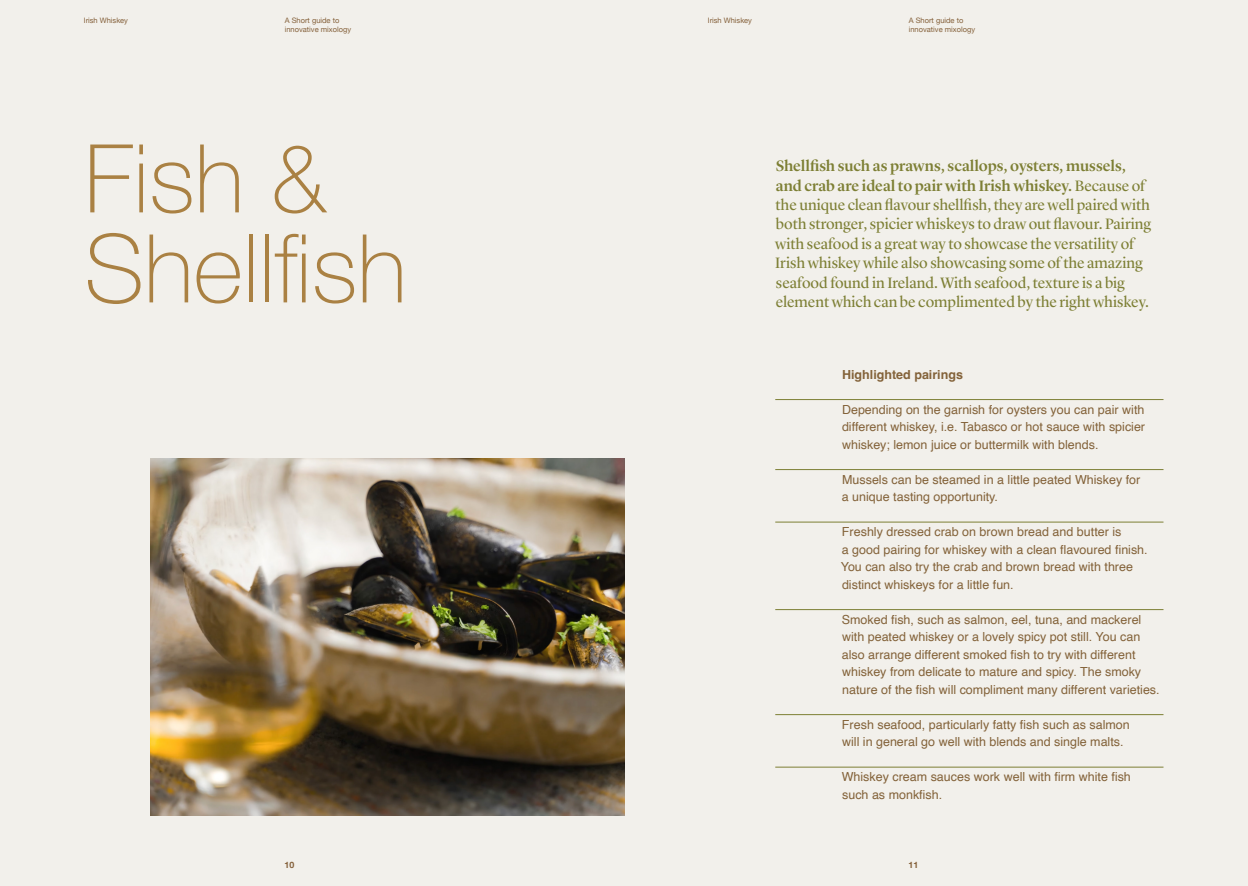
<style>
.page{position:relative;width:1248px;height:886px;background:#fff}
.page>*{position:absolute;margin:0;border:0;box-sizing:border-box;transform-origin:0 0}
.t1{font:100 95px/90px "Helvetica Neue";color:#aa8143}
.t2{font:15.62px/19.4px "Lyon Display";color:#7d7f34}
.t3{font:500 15.62px "Lyon Display";color:#7d7f34}
.t4{font:12.5px/17.5px "Helvetica";color:#836239}
.t5{font:700 12.5px "Helvetica";color:#836239}
.t6{font:700 8.75px "Helvetica Neue";color:#85613b}
.t7{font:7.5px/8.8px "Helvetica Neue";color:#85613b}
.s1{font-weight:500}
</style>
<div class="page">
<div style="left:0;top:0;width:624px;height:886px;background:#f2f0eb"></div>
<div style="left:624px;top:0;width:623px;height:886px;background:#f2f0eb"></div>
<hr style="left:775px;top:399px;width:388px;height:1px;background:#7d7f34">
<hr style="left:775px;top:469px;width:388px;height:1px;background:#7d7f34">
<hr style="left:775px;top:522px;width:388px;height:1px;background:#7d7f34">
<hr style="left:775px;top:609px;width:388px;height:1px;background:#7d7f34">
<hr style="left:775px;top:714px;width:388px;height:1px;background:#7d7f34">
<hr style="left:775px;top:767px;width:388px;height:1px;background:#7d7f34">
<img style="left:151px;top:459px;width:473px;height:356px">
<p class="t7" style="left:84px;top:16px;width:46px">Irish Whiskey</p>
<p class="t7" style="left:285px;top:16px;width:68px">A Short guide to innovative mixology</p>
<p class="t1" style="left:84px;top:129px;width:324px">Fish &amp;<br>Shellfish</p>
<p class="t6" style="left:284px;top:858px;width:11px">10</p>
<p class="t7" style="left:707px;top:16px;width:46px">Irish Whiskey</p>
<p class="t7" style="left:908px;top:16px;width:68px">A Short guide to innovative mixology</p>
<p class="t3" style="left:775px;top:154px;width:351px">Shellfish such as prawns, scallops, oysters, mussels,</p>
<p class="t2" style="left:775px;top:175px;width:377px"><span class="s1">and crab are ideal to pair with Irish whiskey.</span> Because of the unique clean flavour shellfish, they are well paired with both stronger, spicier whiskeys to draw out flavour. Pairing with seafood is a great way to showcase the versatility of Irish whiskey while also showcasing some of the amazing seafood found in Ireland. With seafood, texture is a big</p>
<p class="t2" style="left:775px;top:291px;width:374px">element which can be complimented by the right whiskey.</p>
<p class="t5" style="left:842px;top:367px;width:122px">Highlighted pairings</p>
<p class="t4" style="left:842px;top:401px;width:304px;text-align:justify">Depending on the garnish for oysters you can pair with different whiskey, i.e. Tabasco or hot sauce with spicier whiskey; lemon juice or buttermilk with blends.</p>
<p class="t4" style="left:841px;top:471px;width:300px">Mussels can be steamed in a little peated Whiskey for a unique tasting opportunity.</p>
<p class="t4" style="left:840px;top:524px;width:308px">Freshly dressed crab on brown bread and butter is<br>a good pairing for whiskey with a clean flavoured finish.<br>You can also try the crab and brown bread with three distinct whiskeys for a little fun.</p>
<p class="t4" style="left:841px;top:611px;width:319px">Smoked fish, such as salmon, eel, tuna, and mackerel with peated whiskey or a lovely spicy pot still. You can also arrange different smoked fish to try with different whiskey from delicate to mature and spicy. The smoky nature of the fish will compliment many different varieties.</p>
<p class="t4" style="left:841px;top:716px;width:289px">Fresh seafood, particularly fatty fish such as salmon will in general go well with blends and single malts.</p>
<p class="t4" style="left:841px;top:769px;width:290px">Whiskey cream sauces work well with firm white fish such as monkfish.</p>
<p class="t6" style="left:908px;top:858px;width:11px">11</p>
</div>
